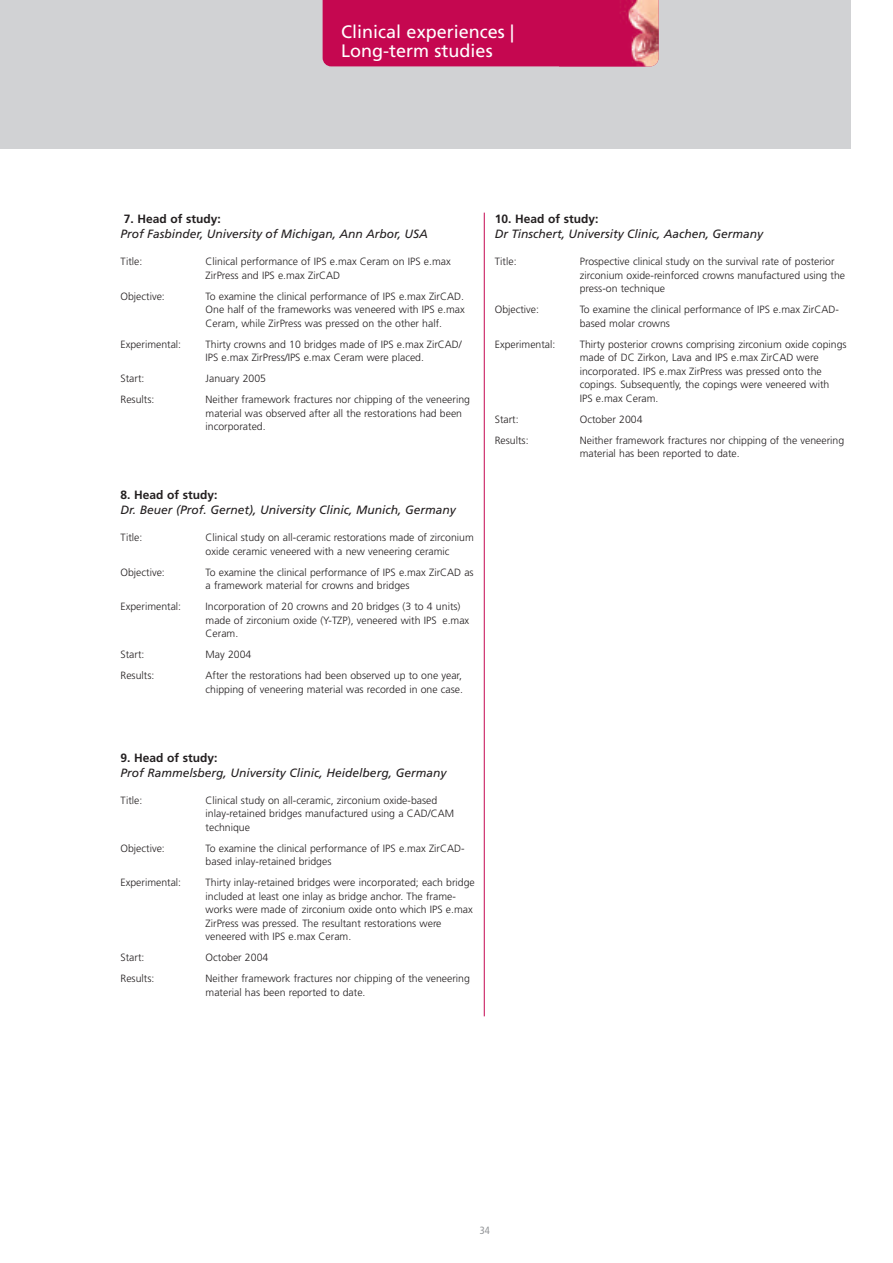
<style>
.page{position:relative;width:893px;height:1263px;background:#fff}
.page>*{position:absolute;margin:0;border:0;box-sizing:border-box;transform-origin:0 0}
.t1{font:18px/19.5px "Frutiger";color:#fff}
.t2{font:italic 12px "Frutiger";color:#231f20}
.t3{font:700 12px "Frutiger";color:#231f20}
.t4{font:300 10.5px/13.5px "Frutiger";color:#231f20}
.t5{font:condensed 10.5px "Frutiger";color:#939598}
</style>
<div class="page">
<div style="left:0;top:0;width:850px;height:148px;background:#d1d2d4"></div>
<div style="left:323px;top:0;width:335px;height:66px;background:#c50750"></div>
<img style="left:560px;top:1px;width:98px;height:65px">
<hr style="left:484px;top:213px;width:1px;height:803px;background:#c50750">
<h1 class="t1" style="left:341px;top:23px;width:175px">Clinical experiences |<br>Long-term studies</h1>
<p class="t3" style="left:124px;top:214px;width:99px">7. Head of study:</p>
<p class="t2" style="left:121px;top:229px;width:309px">Prof Fasbinder, University of Michigan, Ann Arbor, USA</p>
<p class="t4" style="left:121px;top:256px;width:23px">Title:</p>
<p class="t4" style="left:206px;top:256px;width:247px">Clinical performance of IPS e.max Ceram on IPS e.max<br>ZirPress and IPS e.max ZirCAD</p>
<p class="t4" style="left:121px;top:290px;width:46px">Objective:</p>
<p class="t4" style="left:206px;top:290px;width:261px;text-align:justify">To examine the clinical performance of IPS e.max ZirCAD.<br>One half of the frameworks was veneered with IPS e.max Ceram, while ZirPress was pressed on the other half.</p>
<p class="t4" style="left:121px;top:338px;width:62px">Experimental:</p>
<p class="t4" style="left:206px;top:338px;width:258px">Thirty crowns and 10 bridges made of IPS e.max ZirCAD/<br>IPS e.max ZirPress/IPS e.max Ceram were placed.</p>
<p class="t4" style="left:121px;top:373px;width:25px">Start:</p>
<p class="t4" style="left:206px;top:373px;width:62px">January 2005</p>
<p class="t4" style="left:121px;top:394px;width:35px">Results:</p>
<p class="t4" style="left:206px;top:394px;width:266px">Neither framework fractures nor chipping of the veneering material was observed after all the restorations had been incorporated.</p>
<p class="t3" style="left:121px;top:490px;width:99px">8. Head of study:</p>
<p class="t2" style="left:121px;top:505px;width:337px">Dr. Beuer (Prof. Gernet), University Clinic, Munich, Germany</p>
<p class="t4" style="left:121px;top:532px;width:23px">Title:</p>
<p class="t4" style="left:206px;top:532px;width:270px">Clinical study on all-ceramic restorations made of zirconium oxide ceramic veneered with a new veneering ceramic</p>
<p class="t4" style="left:121px;top:566px;width:46px">Objective:</p>
<p class="t4" style="left:206px;top:566px;width:270px">To examine the clinical performance of IPS e.max ZirCAD as a framework material for crowns and bridges</p>
<p class="t4" style="left:121px;top:601px;width:62px">Experimental:</p>
<p class="t4" style="left:206px;top:601px;width:265px">Incorporation of 20 crowns and 20 bridges (3 to 4 units) made of zirconium oxide (Y-TZP), veneered with IPS e.max<br>Ceram.</p>
<p class="t4" style="left:121px;top:649px;width:25px">Start:</p>
<p class="t4" style="left:206px;top:649px;width:47px">May 2004</p>
<p class="t4" style="left:121px;top:670px;width:35px">Results:</p>
<p class="t4" style="left:206px;top:670px;width:259px">After the restorations had been observed up to one year, chipping of veneering material was recorded in one case.</p>
<p class="t3" style="left:495px;top:214px;width:105px">10. Head of study:</p>
<p class="t2" style="left:495px;top:229px;width:270px">Dr Tinschert, University Clinic, Aachen, Germany</p>
<p class="t4" style="left:495px;top:256px;width:23px">Title:</p>
<p class="t4" style="left:580px;top:256px;width:267px">Prospective clinical study on the survival rate of posterior zirconium oxide-reinforced crowns manufactured using the press-on technique</p>
<p class="t4" style="left:495px;top:304px;width:46px">Objective:</p>
<p class="t4" style="left:580px;top:304px;width:261px">To examine the clinical performance of IPS e.max ZirCAD&shy;based molar crowns</p>
<p class="t4" style="left:495px;top:338px;width:62px">Experimental:</p>
<p class="t4" style="left:580px;top:338px;width:268px">Thirty posterior crowns comprising zirconium oxide copings made of DC Zirkon, Lava and IPS e.max ZirCAD were incorporated. IPS e.max ZirPress was pressed onto the copings. Subsequently, the copings were veneered with<br>IPS e.max Ceram.</p>
<p class="t4" style="left:495px;top:413px;width:25px">Start:</p>
<p class="t4" style="left:580px;top:413px;width:64px">October 2004</p>
<p class="t4" style="left:495px;top:434px;width:35px">Results:</p>
<p class="t4" style="left:580px;top:434px;width:266px">Neither framework fractures nor chipping of the veneering material has been reported to date.</p>
<p class="t3" style="left:121px;top:753px;width:99px">9. Head of study:</p>
<p class="t2" style="left:121px;top:768px;width:327px">Prof Rammelsberg, University Clinic, Heidelberg, Germany</p>
<p class="t4" style="left:121px;top:794px;width:23px">Title:</p>
<p class="t4" style="left:206px;top:794px;width:250px">Clinical study on all-ceramic, zirconium oxide-based inlay-retained bridges manufactured using a CAD/CAM technique</p>
<p class="t4" style="left:121px;top:842px;width:46px">Objective:</p>
<p class="t4" style="left:206px;top:842px;width:261px">To examine the clinical performance of IPS e.max ZirCAD&shy;based inlay-retained bridges</p>
<p class="t4" style="left:121px;top:877px;width:62px">Experimental:</p>
<p class="t4" style="left:206px;top:877px;width:271px">Thirty inlay-retained bridges were incorporated; each bridge included at least one inlay as bridge anchor. The frame&shy;works were made of zirconium oxide onto which IPS e.max ZirPress was pressed. The resultant restorations were veneered with IPS e.max Ceram.</p>
<p class="t4" style="left:121px;top:952px;width:25px">Start:</p>
<p class="t4" style="left:206px;top:952px;width:64px">October 2004</p>
<p class="t4" style="left:121px;top:973px;width:35px">Results:</p>
<p class="t4" style="left:206px;top:973px;width:266px">Neither framework fractures nor chipping of the veneering material has been reported to date.</p>
<p class="t5" style="left:480px;top:1226px;width:12px">34</p>
</div>
